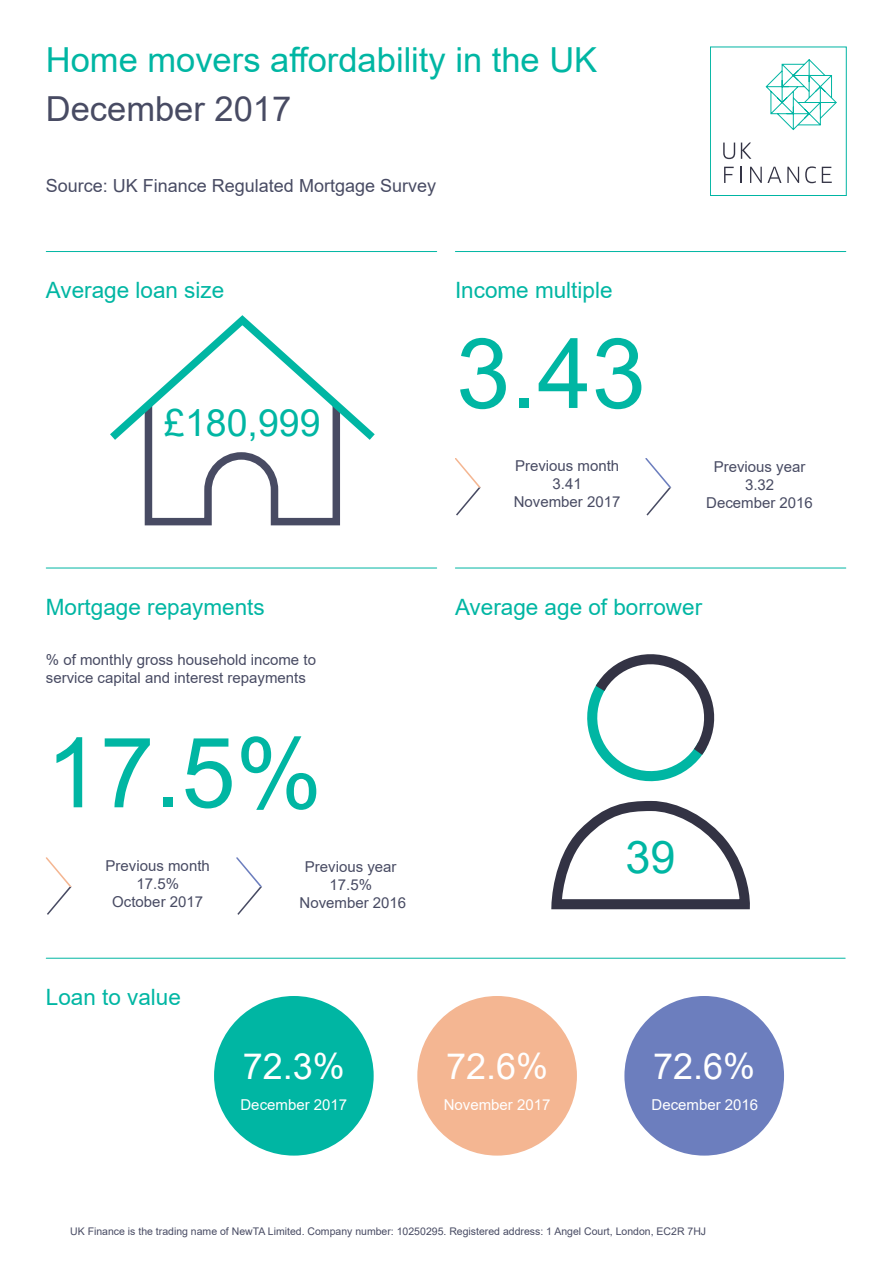
<style>
.page{position:relative;width:893px;height:1263px;background:#fff}
.page>*{position:absolute;margin:0;border:0;box-sizing:border-box;transform-origin:0 0}
.t1{font:97.5px "Arial";color:#00b6a3}
.t2{font:45px "Arial";color:#00b6a3}
.t3{font:37.5px "Arial";color:#00b6a3}
.t4{font:36px "Arial";color:#fff}
.t5{font:34.5px "Arial";color:#00b6a3}
.t6{font:34.5px "Arial";color:#484b63}
.t7{font:22.5px "Arial";color:#00b6a3}
.t8{font:18px "Arial";color:#484b63}
.t9{font:15px/18px "Arial";color:#484b63;text-align:center}
.t10{font:15px "Arial";color:#fff}
.t11{font:10.5px "Arial";color:#484b63}
</style>
<div class="page">
<svg style="left:551px;top:654px;width:199px;height:255px"></svg>
<svg style="left:110px;top:315px;width:265px;height:210px"></svg>
<div style="left:710px;top:47px;width:136px;height:149px;border:1px solid #00b5a3"></div>
<svg style="left:724px;top:167px;width:10px;height:16px"></svg>
<svg style="left:741px;top:167px;width:1px;height:16px"></svg>
<svg style="left:750px;top:167px;width:31px;height:16px"></svg>
<svg style="left:787px;top:167px;width:12px;height:16px"></svg>
<svg style="left:805px;top:166px;width:11px;height:17px"></svg>
<svg style="left:822px;top:167px;width:10px;height:16px"></svg>
<svg style="left:723px;top:143px;width:12px;height:16px"></svg>
<svg style="left:741px;top:143px;width:10px;height:16px"></svg>
<svg style="left:765px;top:59px;width:72px;height:71px"></svg>
<hr style="left:46px;top:958px;width:799px;height:1px;background:#00b6a3">
<div style="left:214px;top:996px;width:160px;height:159px;background:#00b6a3;border-radius:50%"></div>
<div style="left:417px;top:996px;width:160px;height:159px;background:#f4b692;border-radius:50%"></div>
<div style="left:624px;top:996px;width:160px;height:159px;background:#6c7ebe;border-radius:50%"></div>
<svg style="left:455px;top:458px;width:26px;height:57px"></svg>
<svg style="left:645px;top:458px;width:26px;height:57px"></svg>
<hr style="left:46px;top:568px;width:391px;height:1px;background:#00b6a3">
<hr style="left:455px;top:568px;width:391px;height:1px;background:#00b6a3">
<hr style="left:46px;top:251px;width:391px;height:1px;background:#00b6a3">
<hr style="left:455px;top:251px;width:391px;height:1px;background:#00b6a3">
<svg style="left:46px;top:857px;width:26px;height:58px"></svg>
<svg style="left:236px;top:857px;width:26px;height:58px"></svg>
<h3 class="t5" style="left:46px;top:36px;width:553px">Home movers affordability in the UK</h3>
<h3 class="t6" style="left:46px;top:86px;width:247px">December 2017</h3>
<p class="t8" style="left:46px;top:173px;width:392px">Source: UK Finance Regulated Mortgage Survey</p>
<h3 class="t7" style="left:46px;top:275px;width:180px">Average loan size</h3>
<h3 class="t7" style="left:455px;top:275px;width:159px">Income multiple</h3>
<h1 class="t1" style="left:456px;top:307px;width:191px">3.43</h1>
<h3 class="t3" style="left:164px;top:397px;width:158px">£180,999</h3>
<p class="t9" style="left:514px;top:457px;width:108px">Previous month<br>3.41<br>November 2017</p>
<p class="t9" style="left:706px;top:458px;width:108px">Previous year<br>3.32<br>December 2016</p>
<h3 class="t7" style="left:46px;top:591px;width:220px">Mortgage repayments</h3>
<p class="t9" style="left:46px;top:650px;width:272px;text-align:left">% of monthly gross household income to service capital and interest repayments</p>
<h1 class="t1" style="left:46px;top:706px;width:278px">17.5%</h1>
<p class="t9" style="left:106px;top:856px;width:106px">Previous month<br>17.5%<br>October 2017</p>
<h3 class="t7" style="left:46px;top:981px;width:137px">Loan to value</h3>
<p class="t9" style="left:299px;top:857px;width:108px">Previous year<br>17.5%<br>November 2016</p>
<h3 class="t4" style="left:243px;top:1042px;width:104px">72.3%</h3>
<p class="t10" style="left:240px;top:1095px;width:108px">December 2017</p>
<h3 class="t7" style="left:455px;top:591px;width:249px">Average age of borrower</h3>
<h3 class="t4" style="left:446px;top:1042px;width:104px">72.6%</h3>
<p class="t10" style="left:444px;top:1095px;width:108px">November 2017</p>
<h2 class="t2" style="left:626px;top:826px;width:52px">39</h2>
<h3 class="t4" style="left:653px;top:1042px;width:104px">72.6%</h3>
<p class="t10" style="left:651px;top:1095px;width:108px">December 2016</p>
<p class="t11" style="left:70px;top:1224px;width:637px">UK Finance is the trading name of NewTA Limited. Company number: 10250295. Registered address: 1 Angel Court, London, EC2R 7HJ</p>
</div>
